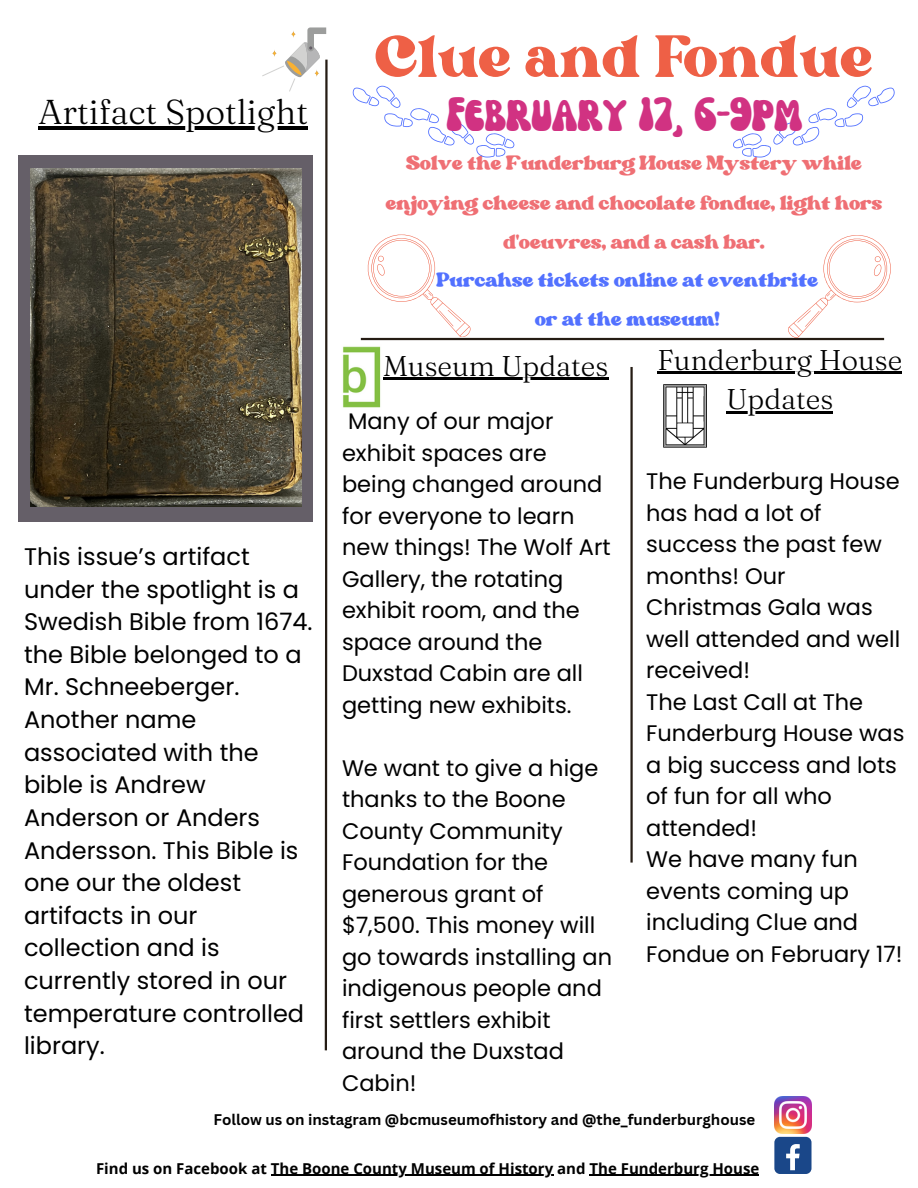
<style>
.page{position:relative;width:918px;height:1188px;background:#fff}
.page>*{position:absolute;margin:0;border:0;box-sizing:border-box;transform-origin:0 0}
.t1{font:81.75px "Bright";color:#ee6046}
.t2{font:44.7px "Nectarine";color:#d13282}
.t3{font:300 34.5px "Fraunces 9 pt";color:#000}
.t4{font:28.5px/39.3px "Margin";color:#ef6f74;text-align:center}
.t5{font:28.5px/39.3px "Margin";color:#5271ff;text-align:center}
.t6{font:300 28.5px "Fraunces 9 pt";color:#000}
.t7{font:24px/32.7px "Poppins";color:#000}
.t8{font:22.5px/31.5px "Poppins";color:#000}
.t9{font:700 15px "Open Sans";color:#000}
.t10{font:700 15px "Canva Sans";color:#000}
</style>
<div class="page">
<hr style="left:361px;top:338px;width:523px;height:2px;background:#251c14">
<svg style="left:262px;top:27px;width:66px;height:1024px"></svg>
<hr style="left:630px;top:367px;width:3px;height:496px;background:#251c14">
<hr style="left:271px;top:1175px;width:282px;height:1px;background:#000">
<hr style="left:589px;top:1175px;width:170px;height:1px;background:#000">
<div style="left:774px;top:1137px;width:38px;height:37px;background:#1a4789;border-radius:6px"></div>
<svg style="left:786px;top:1144px;width:14px;height:26px"></svg>
<img style="left:774px;top:1096px;width:38px;height:37px">
<div style="left:18px;top:155px;width:295px;height:366px;background:#655f68"></div>
<img style="left:30px;top:169px;width:271px;height:337px">
<img style="left:343px;top:346px;width:42px;height:62px">
<img style="left:663px;top:385px;width:44px;height:63px">
<hr style="left:39px;top:127px;width:269px;height:3px;background:#000">
<hr style="left:383px;top:378px;width:225px;height:2px;background:#000">
<hr style="left:657px;top:372px;width:245px;height:2px;background:#000">
<hr style="left:727px;top:411px;width:106px;height:2px;background:#000">
<svg style="left:368px;top:235px;width:102px;height:102px"></svg>
<svg style="left:789px;top:235px;width:101px;height:102px"></svg>
<svg style="left:733px;top:86px;width:162px;height:72px"></svg>
<svg style="left:352px;top:86px;width:162px;height:72px"></svg>
<h4 class="t3" style="left:39px;top:91px;width:271px">Artifact Spotlight</h4>
<h5 class="t7" style="left:24px;top:540px;width:290px">This issue’s artifact under the spotlight is a<br>Swedish Bible from 1674. the Bible belonged to a<br>Mr. Schneeberger.<br>Another name associated with the bible is Andrew<br>Anderson or Anders<br>Andersson. This Bible is one our the oldest artifacts in our collection and is currently stored in our temperature controlled library.</h5>
<h3 class="t1" style="left:376px;top:22px;width:499px">Clue and Fondue</h3>
<p class="t2" style="left:446px;top:99px;width:358px">February 17, 6-9pm</p>
<p class="t4" style="left:386px;top:144px;width:498px">Solve the Funderburg House Mystery while enjoying cheese and chocolate fondue, light hors d'oeuvres, and a cash bar.</p>
<h4 class="t5" style="left:436px;top:260px;width:383px">Purcahse tickets online at eventbrite or at the museum!</h4>
<p class="t6" style="left:383px;top:348px;width:227px">Museum Updates</p>
<p class="t6" style="left:657px;top:342px;width:246px">Funderburg House</p>
<h4 class="t6" style="left:727px;top:381px;width:108px">Updates</h4>
<p class="t8" style="left:342px;top:405px;width:270px">Many of our major exhibit spaces are being changed around for everyone to learn new things! The Wolf Art<br>Gallery, the rotating exhibit room, and the space around the<br>Duxstad Cabin are all getting new exhibits.</p>
<h4 class="t8" style="left:342px;top:752px;width:272px">We want to give a hige thanks to the Boone<br>County Community<br>Foundation for the generous grant of $7,500. This money will go towards installing an indigenous people and first settlers exhibit around the Duxstad<br>Cabin!</h4>
<p class="t8" style="left:646px;top:466px;width:260px">The Funderburg House has had a lot of success the past few months! Our<br>Christmas Gala was well attended and well received!<br>The Last Call at The<br>Funderburg House was a big success and lots of fun for all who attended!<br>We have many fun events coming up including Clue and<br>Fondue on February 17!</p>
<p class="t10" style="left:213px;top:1109px;width:543px">Follow us on instagram @bcmuseumofhistory and @the_funderburghouse</p>
<p class="t9" style="left:96px;top:1158px;width:665px">Find us on Facebook at The Boone County Museum of History and The Funderburg House</p>
</div>
